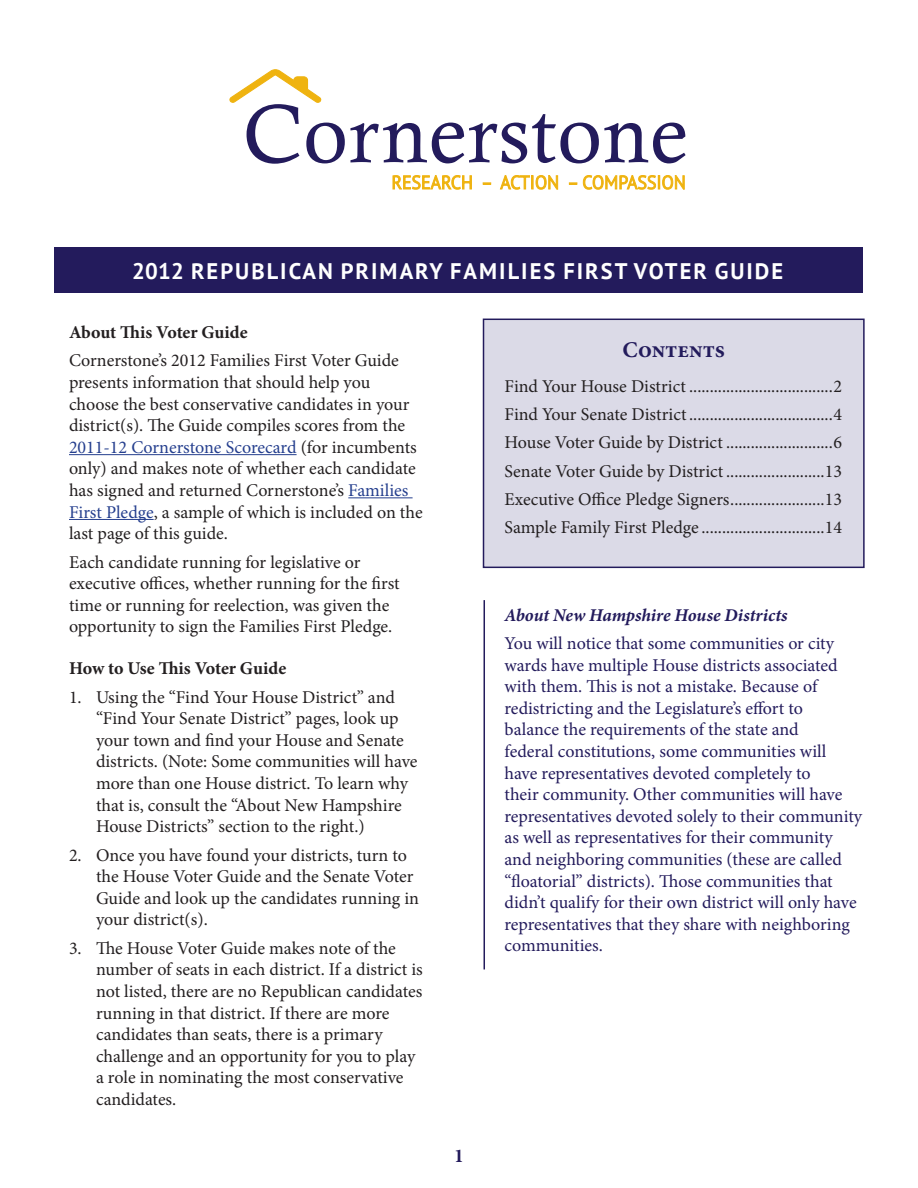
<style>
.page{position:relative;width:918px;height:1188px;background:#fff}
.page>*{position:absolute;margin:0;border:0;box-sizing:border-box;transform-origin:0 0}
.t1{font:82.5px "Calisto";letter-spacing:.015em;color:#231b5c}
.t2{font:700 22.5px "PT Sans";letter-spacing:.09em;color:#fff}
.t3{font:700 22.5px "Minion Pro";color:#231b5c}
.t4{font:700 19.5px "Minion Pro";color:#231b5c}
.t5{font:18px/21.6px "Minion Pro";color:#231f20}
.t6{font:18px/21.6px "Minion Pro";color:#231b5c}
.t7{font:700 18px "Minion Pro";color:#231f20}
.t8{font:italic 700 18px "Minion Pro";letter-spacing:-.005em;color:#231b5c}
.s1{color:#253f8e}
</style>
<div class="page">
<svg style="left:229px;top:69px;width:92px;height:34px"></svg>
<svg style="left:392px;top:175px;width:80px;height:15px"></svg>
<svg style="left:483px;top:183px;width:8px;height:2px"></svg>
<svg style="left:500px;top:175px;width:58px;height:15px"></svg>
<svg style="left:569px;top:183px;width:8px;height:2px"></svg>
<svg style="left:583px;top:175px;width:102px;height:15px"></svg>
<div style="left:54px;top:248px;width:808px;height:45px;background:#231b5c"></div>
<hr style="left:69px;top:454px;width:228px;height:1px;background:#253f8e">
<hr style="left:348px;top:497px;width:65px;height:1px;background:#253f8e">
<hr style="left:69px;top:519px;width:85px;height:1px;background:#253f8e">
<div style="left:484px;top:319px;width:380px;height:248px;background:#dbdae7"></div>
<div style="left:483px;top:319px;width:382px;height:249px;border:2px solid #231b5c"></div>
<hr style="left:484px;top:600px;width:1px;height:369px;background:#231b5c">
<h1 class="t1" style="left:243px;top:86px;width:447px">Cornerstone</h1>
<p class="t2" style="left:132px;top:256px;width:653px">2012 REPUBLICAN PRIMARY FAMILIES FIRST VOTER GUIDE</p>
<p class="t7" style="left:69px;top:320px;width:180px">About This Voter Guide</p>
<p class="t5" style="left:69px;top:350px;width:355px">Cornerstone’s 2012 Families First Voter Guide presents information that should help you choose the best conservative candidates in your district(s). The Guide compiles scores from the <span class="s1">2011-12 Cornerstone Scorecard</span> (for incumbents only) and makes note of whether each candidate has signed and returned Cornerstone’s <span class="s1">Families First Pledge</span>, a sample of which is included on the last page of this guide.</p>
<p class="t5" style="left:69px;top:551px;width:332px">Each candidate running for legislative or executive offices, whether running for the first time or running for reelection, was given the opportunity to sign the Families First Pledge.</p>
<p class="t7" style="left:69px;top:656px;width:219px">How to Use This Voter Guide</p>
<p class="t5" style="left:96px;top:686px;width:323px;text-indent:-27px">1. Using the “Find Your House District” and “Find Your Senate District” pages, look up your town and find your House and Senate districts. (Note: Some communities will have more than one House district. To learn why that is, consult the “About New Hampshire House Districts” section to the right.)</p>
<p class="t5" style="left:96px;top:844px;width:325px;text-indent:-27px">2. Once you have found your districts, turn to the House Voter Guide and the Senate Voter Guide and look up the candidates running in your district(s).</p>
<p class="t5" style="left:96px;top:937px;width:328px;text-indent:-27px">3. The House Voter Guide makes note of the number of seats in each district. If a district is not listed, there are no Republican candidates running in that district. If there are more candidates than seats, there is a primary challenge and an opportunity for you to play a role in nominating the most conservative candidates.</p>
<p class="t4" style="left:454px;top:1142px;width:11px">1</p>
<p class="t3" style="left:622px;top:334px;width:104px">Contents</p>
<p class="t5" style="left:505px;top:372px;width:339px;line-height:28.3px;text-align:justify">Find Your House District ...................................2<br>Find Your Senate District...................................4<br>House Voter Guide by District ..........................6<br>Senate Voter Guide by District........................13<br>Executive Office Pledge Signers.......................13<br>Sample Family First Pledge ..............................14</p>
<p class="t8" style="left:505px;top:602px;width:285px">About New Hampshire House Districts</p>
<p class="t6" style="left:505px;top:633px;width:359px">You will notice that some communities or city wards have multiple House districts associated with them. This is not a mistake. Because of redistricting and the Legislature’s effort to<br>balance the requirements of the state and<br>federal constitutions, some communities will have representatives devoted completely to<br>their community. Other communities will have representatives devoted solely to their community as well as representatives for their community and neighboring communities (these are called “floatorial” districts). Those communities that didn’t qualify for their own district will only have representatives that they share with neighboring communities.</p>
</div>
